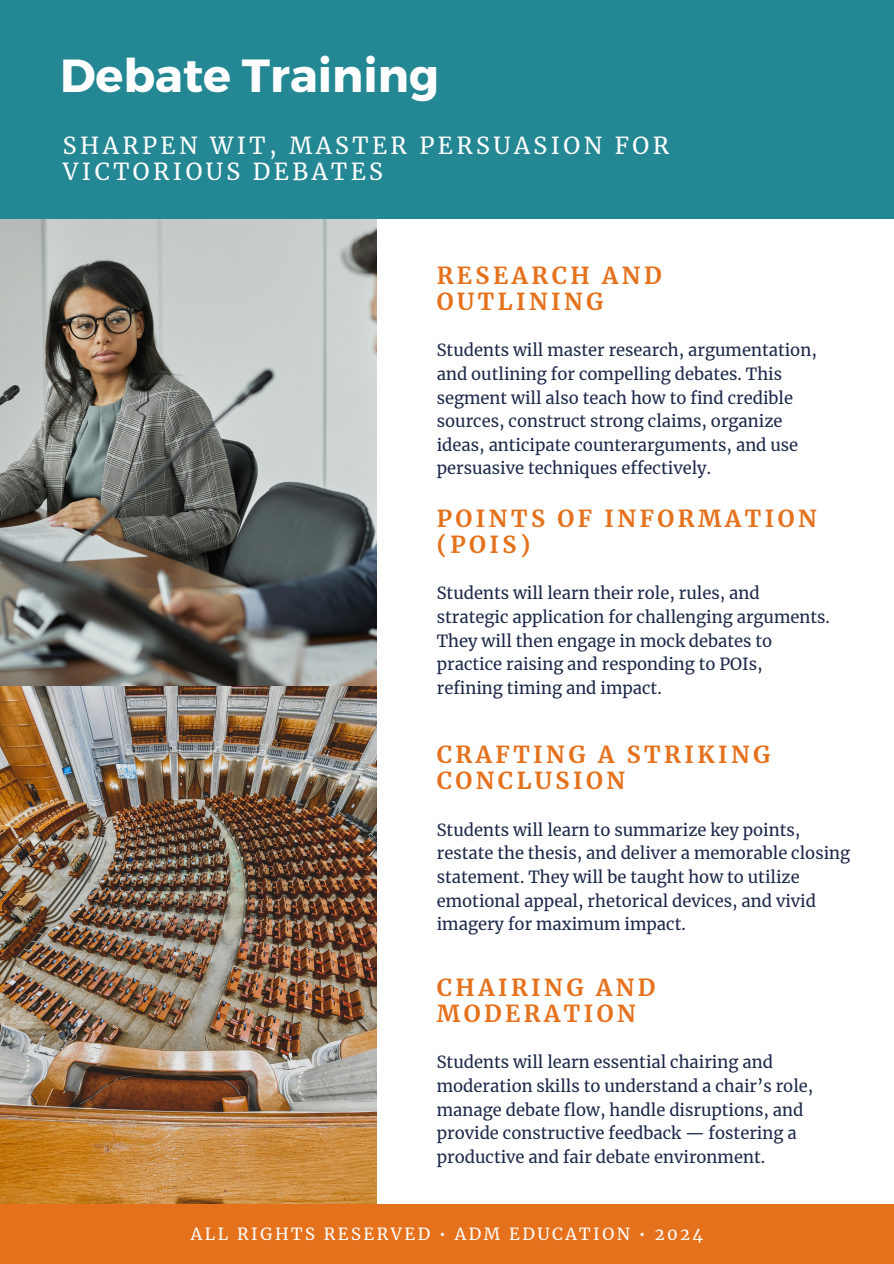
<style>
.page{position:relative;width:894px;height:1264px;background:#fff}
.page>*{position:absolute;margin:0;border:0;box-sizing:border-box;transform-origin:0 0}
.t1{font:700 46.35px "Montserrat";color:#fff}
.t2{font:700 23.1px/25.8px "Merriweather";letter-spacing:.15em;color:#e5711c}
.t3{font:23.1px/25.8px "Merriweather";letter-spacing:.15em;color:#fff}
.t4{font:16.5px/23.7px "Merriweather";color:#1d294a}
.t5{font:16.5px "Merriweather";letter-spacing:.15em;color:#fff}
</style>
<div class="page">
<img style="left:0;top:218px;width:376px;height:986px">
<div style="left:0;top:1204px;width:893px;height:59px;background:#e5711c"></div>
<div style="left:0;top:0;width:893px;height:218px;background:#248794"></div>
<p class="t1" style="left:60px;top:45px;width:380px">Debate Training</p>
<h1 class="t3" style="left:63px;top:133px;width:607px">SHARPEN WIT, MASTER PERSUASION FOR<br>VICTORIOUS DEBATES</h1>
<h2 class="t2" style="left:436px;top:263px;width:226px">RESEARCH AND<br>OUTLINING</h2>
<h3 class="t4" style="left:436px;top:338px;width:381px">Students will master research, argumentation, and outlining for compelling debates. This segment will also teach how to find credible sources, construct strong claims, organize ideas, anticipate counterarguments, and use persuasive techniques effectively.</h3>
<p class="t2" style="left:436px;top:506px;width:381px">POINTS OF INFORMATION (POIS)</p>
<h2 class="t4" style="left:436px;top:581px;width:394px">Students will learn their role, rules, and strategic application for challenging arguments.<br>They will then engage in mock debates to practice raising and responding to POIs, refining timing and impact.</h2>
<p class="t2" style="left:436px;top:742px;width:335px">CRAFTING A STRIKING<br>CONCLUSION</p>
<h2 class="t4" style="left:436px;top:818px;width:415px">Students will learn to summarize key points, restate the thesis, and deliver a memorable closing statement. They will be taught how to utilize emotional appeal, rhetorical devices, and vivid imagery for maximum impact.</h2>
<p class="t2" style="left:436px;top:974px;width:220px">CHAIRING AND<br>MODERATION</p>
<h2 class="t4" style="left:436px;top:1050px;width:378px">Students will learn essential chairing and moderation skills to understand a chair’s role, manage debate flow, handle disruptions, and provide constructive feedback — fostering a productive and fair debate environment.</h2>
<p class="t5" style="left:191px;top:1223px;width:513px">ALL RIGHTS RESERVED • ADM EDUCATION • 2024</p>
</div>
